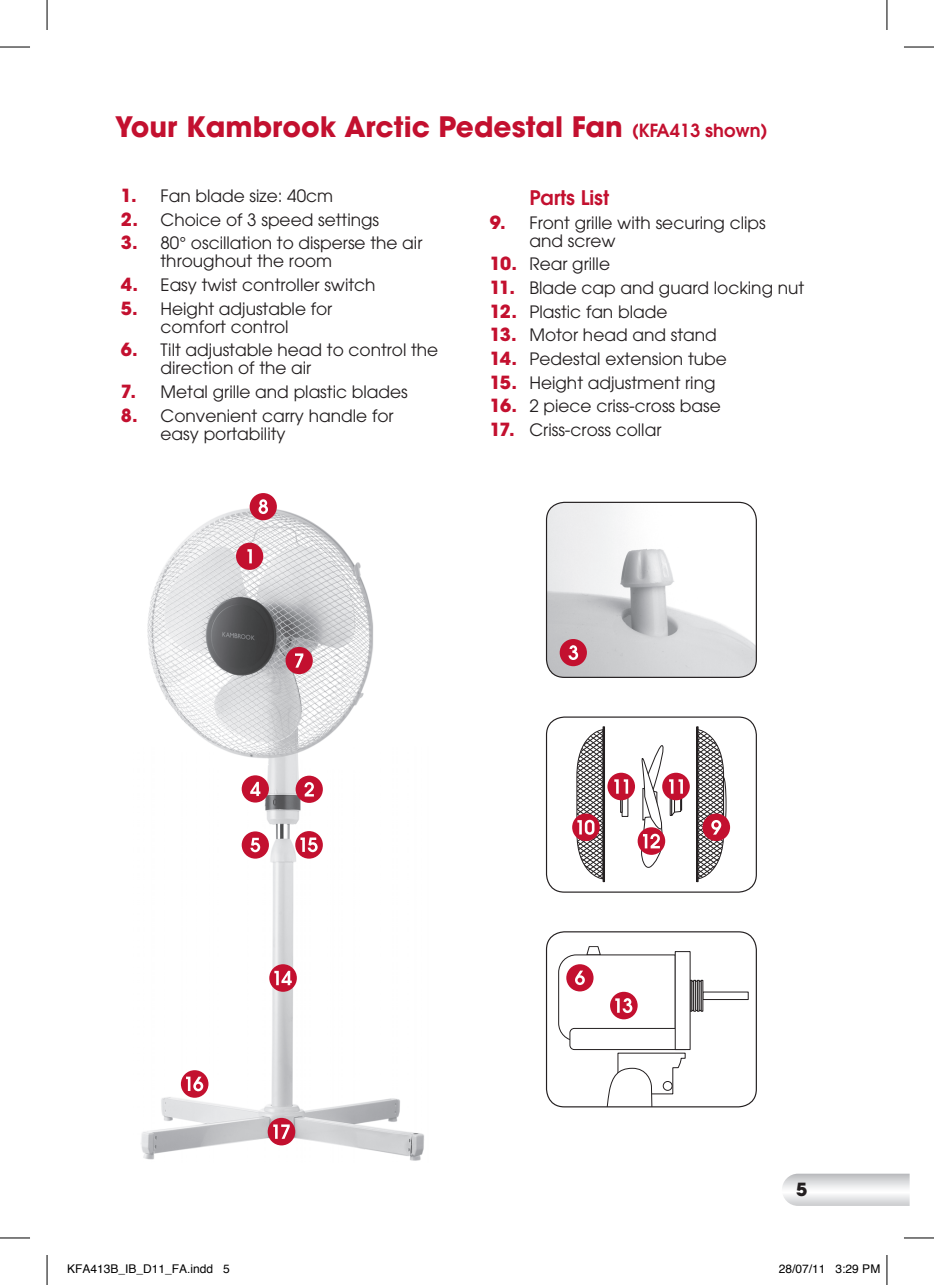
<style>
.page{position:relative;width:934px;height:1285px;background:#fff}
.page>*{position:absolute;margin:0;border:0;box-sizing:border-box;transform-origin:0 0}
.t1{font:700 28px "Avant Garde";color:#c3102f}
.t2{font:600 20px "Avant Garde";color:#c3102f}
.t3{font:700 18px "Avant Garde";color:#231f20}
.t4{font:17px/18px "Avant Garde";color:#231f20}
.t5{font:12px "Helvetica";color:#000}
.s1{font-weight:600;font-size:18px}
.s2{font-weight:700;font-size:18px;color:#c3102f}
</style>
<div class="page">
<svg style="left:782px;top:1173px;width:127px;height:33px"></svg>
<div style="left:702px;top:991px;width:46px;height:9px;border:1px solid #231f20"></div>
<div style="left:689px;top:980px;width:3px;height:31px;border:1px solid #231f20"></div>
<div style="left:691px;top:980px;width:2px;height:30px;border:1px solid #231f20"></div>
<div style="left:693px;top:980px;width:2px;height:31px;border:1px solid #231f20"></div>
<div style="left:695px;top:980px;width:2px;height:30px;border:1px solid #231f20"></div>
<div style="left:696px;top:980px;width:3px;height:31px;border:1px solid #231f20"></div>
<div style="left:700px;top:980px;width:3px;height:31px;border:1px solid #231f20"></div>
<div style="left:698px;top:980px;width:3px;height:30px;border:1px solid #231f20"></div>
<div style="left:545px;top:931px;width:211px;height:176px;border:1px solid #231f20;border-radius:18px"></div>
<div style="left:602px;top:726px;width:2px;height:155px;border:1px solid #231f20"></div>
<div style="left:696px;top:726px;width:2px;height:155px;border:1px solid #231f20"></div>
<div style="left:621px;top:791px;width:7px;height:26px;border:1px solid #231f20"></div>
<div style="left:545px;top:716px;width:211px;height:176px;border:1px solid #231f20;border-radius:18px"></div>
<img style="left:141px;top:508px;width:283px;height:653px">
<div style="left:236px;top:543px;width:27px;height:27px;background:#c3102f;border-radius:50%"></div>
<svg style="left:247px;top:549px;width:5px;height:14px"></svg>
<div style="left:241px;top:831px;width:28px;height:27px;background:#c3102f;border-radius:50%"></div>
<svg style="left:250px;top:838px;width:10px;height:14px"></svg>
<div style="left:295px;top:775px;width:28px;height:28px;background:#c3102f;border-radius:50%"></div>
<svg style="left:304px;top:782px;width:10px;height:14px"></svg>
<div style="left:285px;top:647px;width:27px;height:27px;background:#c3102f;border-radius:50%"></div>
<svg style="left:295px;top:653px;width:8px;height:14px"></svg>
<div style="left:249px;top:493px;width:28px;height:27px;background:#c3102f;border-radius:50%"></div>
<svg style="left:258px;top:499px;width:10px;height:15px"></svg>
<div style="left:702px;top:813px;width:27px;height:28px;background:#c3102f;border-radius:50%"></div>
<svg style="left:696px;top:729px;width:30px;height:150px"></svg>
<svg style="left:572px;top:813px;width:27px;height:28px"></svg>
<svg style="left:576px;top:729px;width:27px;height:150px"></svg>
<svg style="left:637px;top:827px;width:28px;height:28px"></svg>
<svg style="left:557px;top:946px;width:131px;height:160px"></svg>
<img style="left:547px;top:502px;width:209px;height:175px">
<div style="left:545px;top:502px;width:211px;height:176px;border:1px solid #231f20;border-radius:18px"></div>
<div style="left:241px;top:775px;width:28px;height:27px;background:#c3102f;border-radius:50%"></div>
<svg style="left:250px;top:782px;width:10px;height:14px"></svg>
<div style="left:559px;top:639px;width:27px;height:27px;background:#c3102f;border-radius:50%"></div>
<svg style="left:568px;top:645px;width:10px;height:15px"></svg>
<svg style="left:662px;top:772px;width:27px;height:28px"></svg>
<svg style="left:640px;top:745px;width:42px;height:123px"></svg>
<div style="left:607px;top:772px;width:27px;height:28px;background:#c3102f;border-radius:50%"></div>
<svg style="left:614px;top:779px;width:14px;height:34px"></svg>
<div style="left:269px;top:964px;width:28px;height:27px;background:#c3102f;border-radius:50%"></div>
<svg style="left:274px;top:970px;width:17px;height:15px"></svg>
<div style="left:181px;top:1070px;width:27px;height:27px;background:#c3102f;border-radius:50%"></div>
<svg style="left:186px;top:1076px;width:17px;height:15px"></svg>
<div style="left:295px;top:831px;width:28px;height:27px;background:#c3102f;border-radius:50%"></div>
<svg style="left:300px;top:837px;width:17px;height:15px"></svg>
<div style="left:267px;top:1118px;width:28px;height:27px;background:#c3102f;border-radius:50%"></div>
<svg style="left:273px;top:1124px;width:16px;height:14px"></svg>
<hr style="left:0;top:47px;width:30px;height:1px;background:#000">
<hr style="left:903px;top:47px;width:30px;height:1px;background:#000">
<hr style="left:0;top:1237px;width:30px;height:1px;background:#000">
<hr style="left:903px;top:1237px;width:30px;height:1px;background:#000">
<hr style="left:47px;top:0;width:1px;height:30px;background:#000">
<hr style="left:47px;top:1255px;width:1px;height:30px;background:#000">
<hr style="left:886px;top:0;width:1px;height:30px;background:#000">
<hr style="left:886px;top:1255px;width:1px;height:30px;background:#000">
<h1 class="t1" style="left:115px;top:109px;width:653px">Your Kambrook Arctic Pedestal Fan <span class="s1">(KFA413 shown)</span></h1>
<p class="t4" style="left:121px;top:187px;width:214px"><span class="s2">1.</span> Fan blade size: 40cm</p>
<p class="t4" style="left:121px;top:210px;width:260px"><span class="s2">2.</span> Choice of 3 speed settings</p>
<p class="t4" style="left:160px;top:234px;width:263px;text-indent:-40px"><span class="s2">3.</span> 80° oscillation to disperse the air throughout the room</p>
<p class="t4" style="left:121px;top:276px;width:256px"><span class="s2">4.</span> Easy twist controller switch</p>
<p class="t4" style="left:121px;top:299px;width:213px;text-align:center"><span class="s2">5.</span> Height adjustable for comfort control</p>
<p class="t4" style="left:160px;top:341px;width:279px;text-indent:-40px"><span class="s2">6.</span> Tilt adjustable head to control the direction of the air</p>
<p class="t4" style="left:121px;top:383px;width:288px"><span class="s2">7.</span> Metal grille and plastic blades</p>
<p class="t4" style="left:160px;top:406px;width:234px;text-indent:-40px"><span class="s2">8.</span> Convenient carry handle for easy portability</p>
<p class="t2" style="left:529px;top:184px;width:81px">Parts List</p>
<p class="t4" style="left:529px;top:213px;width:238px;text-indent:-40px"><span class="s2">9.</span> Front grille with securing clips and screw</p>
<p class="t4" style="left:489px;top:255px;width:122px"><span class="s2">10.</span> Rear grille</p>
<p class="t4" style="left:489px;top:279px;width:316px"><span class="s2">11.</span> Blade cap and guard locking nut</p>
<p class="t4" style="left:489px;top:302px;width:179px"><span class="s2">12.</span> Plastic fan blade</p>
<p class="t4" style="left:489px;top:326px;width:228px"><span class="s2">13.</span> Motor head and stand</p>
<p class="t4" style="left:489px;top:350px;width:238px"><span class="s2">14.</span> Pedestal extension tube</p>
<p class="t4" style="left:489px;top:373px;width:227px"><span class="s2">15.</span> Height adjustment ring</p>
<p class="t4" style="left:489px;top:397px;width:232px"><span class="s2">16.</span> 2 piece criss-cross base</p>
<p class="t4" style="left:489px;top:421px;width:173px"><span class="s2">17.</span> Criss-cross collar</p>
<p class="t3" style="left:795px;top:1178px;width:13px">5</p>
<p class="t5" style="left:67px;top:1259px;width:164px">KFA413B_IB_D11_FA.indd 5</p>
<p class="t5" style="left:778px;top:1259px;width:103px">28/07/11 3:29 PM</p>
</div>
